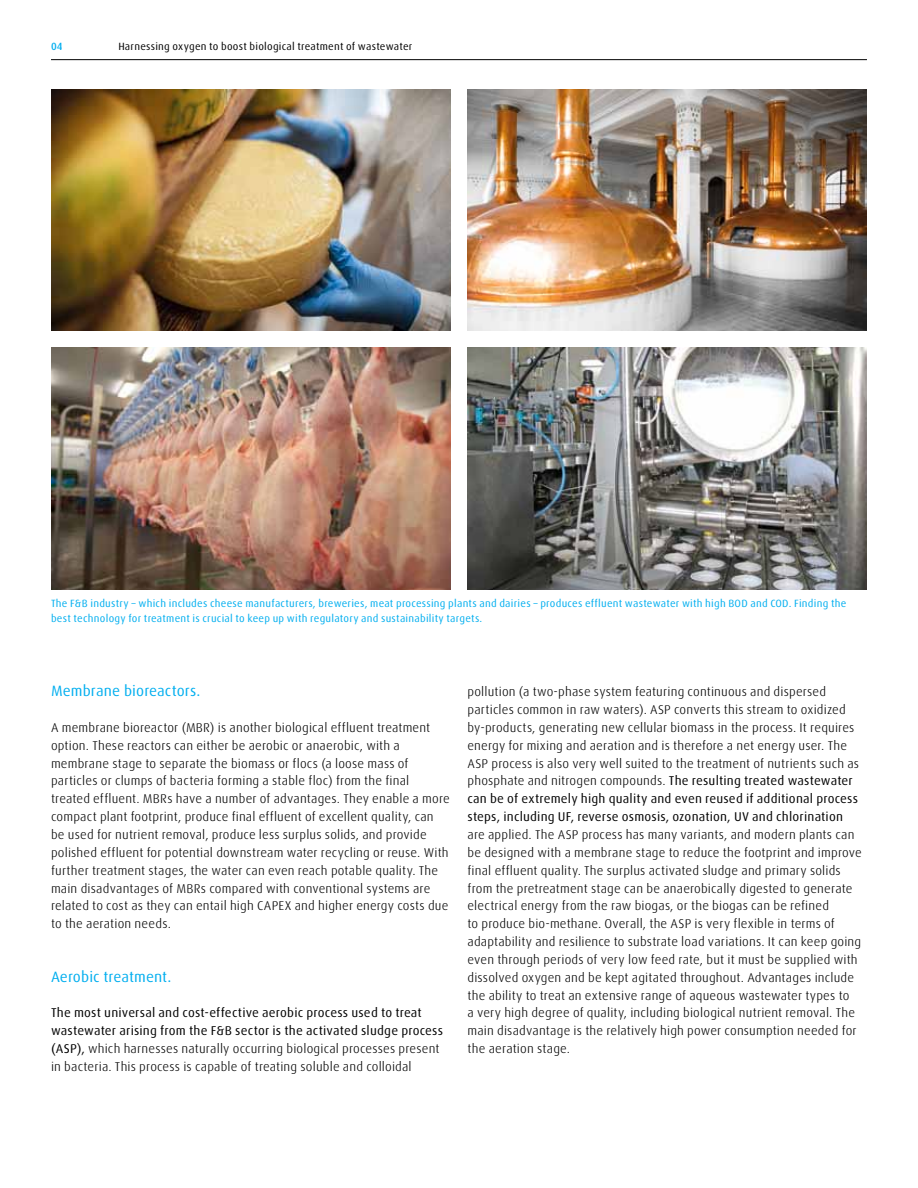
<style>
.page{position:relative;width:918px;height:1188px;background:#fff}
.page>*{position:absolute;margin:0;border:0;box-sizing:border-box;transform-origin:0 0}
.t1{font:15px "Linde Dax Global";letter-spacing:.005em;color:#00aeef}
.t2{font:300 12.75px/17.9px "Linde Dax Global";letter-spacing:.01em;color:#000}
.t3{font:12.75px/17.9px "Linde Dax Global";letter-spacing:.015em;color:#000}
.t4{font:10.5px/14.7px "Linde Dax Global";letter-spacing:.02em;color:#00aeef}
.t5{font:10.5px "Linde Dax Global";letter-spacing:.02em;color:#000}
.t6{font:500 10.5px "Linde Dax Global";color:#00aeef}
.s1{font-weight:300}
.s2{font-weight:400}
</style>
<div class="page">
<hr style="left:51px;top:59px;width:816px;height:1px;background:#000">
<img style="left:51px;top:89px;width:399px;height:242px">
<img style="left:468px;top:89px;width:399px;height:242px">
<img style="left:468px;top:347px;width:399px;height:242px">
<img style="left:51px;top:347px;width:399px;height:242px">
<p class="t6" style="left:51px;top:41px;width:13px">04</p>
<p class="t5" style="left:118px;top:41px;width:296px">Harnessing oxygen to boost biological treatment of wastewater</p>
<p class="t4" style="left:51px;top:596px;width:797px">The F&amp;B industry – which includes cheese manufacturers, breweries, meat processing plants and dairies – produces effluent wastewater with high BOD and COD. Finding the best technology for treatment is crucial to keep up with regulatory and sustainability targets.</p>
<p class="t1" style="left:51px;top:682px;width:151px">Membrane bioreactors.</p>
<p class="t2" style="left:51px;top:719px;width:400px">A membrane bioreactor (MBR) is another biological effluent treatment option. These reactors can either be aerobic or anaerobic, with a membrane stage to separate the biomass or flocs (a loose mass of particles or clumps of bacteria forming a stable floc) from the final treated effluent. MBRs have a number of advantages. They enable a more compact plant footprint, produce final effluent of excellent quality, can be used for nutrient removal, produce less surplus solids, and provide polished effluent for potential downstream water recycling or reuse. With further treatment stages, the water can even reach potable quality. The main disadvantages of MBRs compared with conventional systems are related to cost as they can entail high CAPEX and higher energy costs due to the aeration needs.</p>
<p class="t1" style="left:51px;top:968px;width:122px">Aerobic treatment.</p>
<p class="t3" style="left:51px;top:1004px;width:394px">The most universal and cost-effective aerobic process used to treat wastewater arising from the F&amp;B sector is the activated sludge process (ASP), <span class="s1">which harnesses naturally occurring biological processes present in bacteria. This process is capable of treating soluble and colloidal</span></p>
<p class="t2" style="left:468px;top:683px;width:393px">pollution (a two-phase system featuring continuous and dispersed particles common in raw waters). ASP converts this stream to oxidized by-products, generating new cellular biomass in the process. It requires energy for mixing and aeration and is therefore a net energy user. The ASP process is also very well suited to the treatment of nutrients such as phosphate and nitrogen compounds. <span class="s2">The resulting treated wastewater can be of extremely high quality and even reused if additional process steps, including UF, reverse osmosis, ozonation, UV and chlorination</span></p>
<p class="t2" style="left:468px;top:826px;width:396px">are applied. The ASP process has many variants, and modern plants can be designed with a membrane stage to reduce the footprint and improve final effluent quality. The surplus activated sludge and primary solids from the pretreatment stage can be anaerobically digested to generate electrical energy from the raw biogas, or the biogas can be refined<br>to produce bio-methane. Overall, the ASP is very flexible in terms of adaptability and resilience to substrate load variations. It can keep going even through periods of very low feed rate, but it must be supplied with dissolved oxygen and be kept agitated throughout. Advantages include the ability to treat an extensive range of aqueous wastewater types to<br>a very high degree of quality, including biological nutrient removal. The main disadvantage is the relatively high power consumption needed for the aeration stage.</p>
</div>
